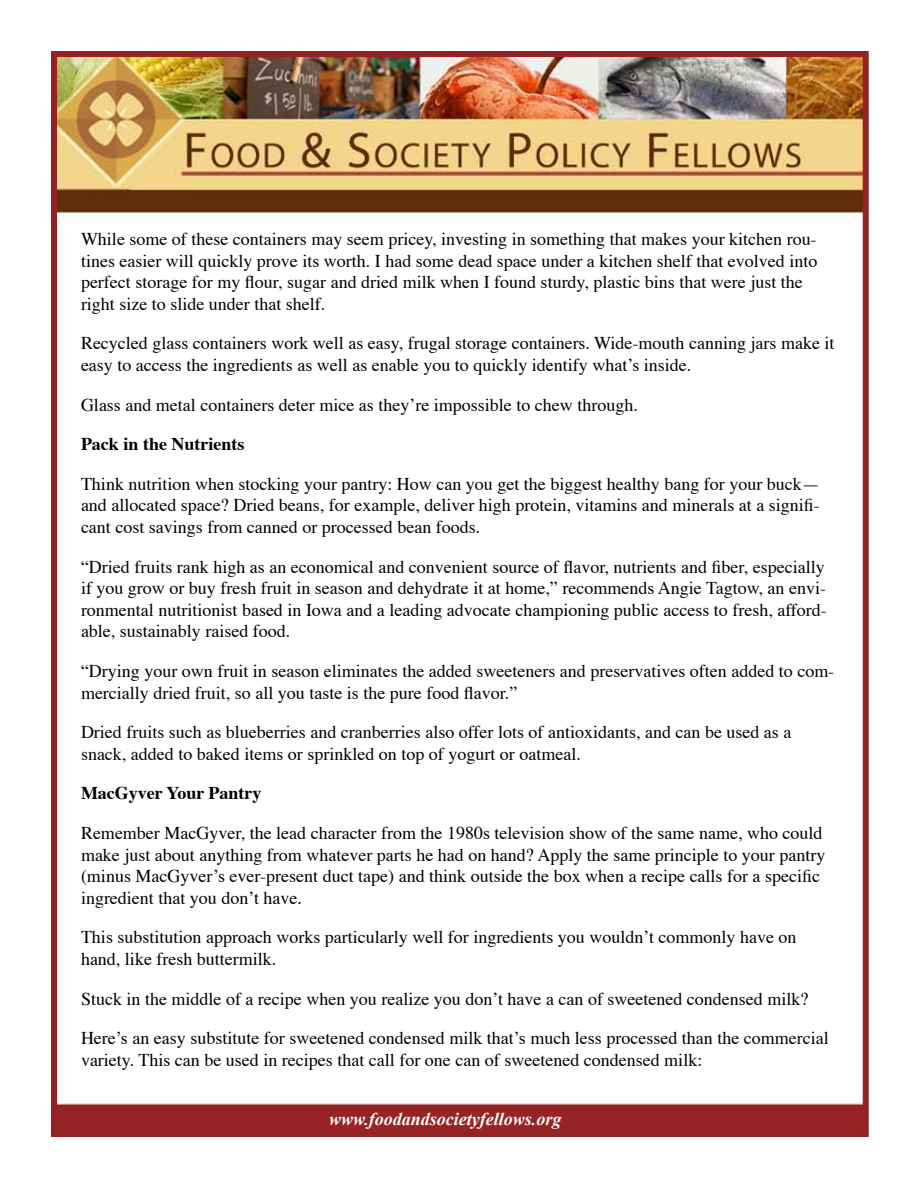
<style>
.page{position:relative;width:918px;height:1188px;background:#fff}
.page>*{position:absolute;margin:0;border:0;box-sizing:border-box;transform-origin:0 0}
.t1{font:18px/21.6px "Times";color:#000}
.t2{font:700 18px "Times";color:#000}
.t3{font:italic 700 18px "Times New Roman";color:#fff}
</style>
<div class="page">
<img style="left:58px;top:58px;width:804px;height:1072px">
<div style="left:51px;top:51px;width:818px;height:1086px;border:6px solid #952323"></div>
<p class="t1" style="left:81px;top:227px;width:738px">While some of these containers may seem pricey, investing in something that makes your kitchen rou&shy;tines easier will quickly prove its worth. I had some dead space under a kitchen shelf that evolved into perfect storage for my flour, sugar and dried milk when I found sturdy, plastic bins that were just the right size to slide under that shelf.</p>
<p class="t1" style="left:81px;top:331px;width:755px">Recycled glass containers work well as easy, frugal storage containers. Wide-mouth canning jars make it easy to access the ingredients as well as enable you to quickly identify what’s inside.</p>
<p class="t1" style="left:81px;top:392px;width:558px">Glass and metal containers deter mice as they’re impossible to chew through.</p>
<p class="t2" style="left:81px;top:427px;width:165px">Pack in the Nutrients</p>
<p class="t1" style="left:81px;top:471px;width:740px;text-align:justify">Think nutrition when stocking your pantry: How can you get the biggest healthy bang for your buck— and allocated space? Dried beans, for example, deliver high protein, vitamins and minerals at a signifi&shy;cant cost savings from canned or processed bean foods.</p>
<p class="t1" style="left:81px;top:554px;width:747px;text-align:justify">“Dried fruits rank high as an economical and convenient source of flavor, nutrients and fiber, especially if you grow or buy fresh fruit in season and dehydrate it at home,” recommends Angie Tagtow, an envi&shy;ronmental nutritionist based in Iowa and a leading advocate championing public access to fresh, afford&shy;able, sustainably raised food.</p>
<p class="t1" style="left:81px;top:659px;width:755px">“Drying your own fruit in season eliminates the added sweeteners and preservatives often added to com&shy;mercially dried fruit, so all you taste is the pure food flavor.”</p>
<p class="t1" style="left:81px;top:720px;width:712px">Dried fruits such as blueberries and cranberries also offer lots of antioxidants, and can be used as a snack, added to baked items or sprinkled on top of yogurt or oatmeal.</p>
<p class="t2" style="left:81px;top:776px;width:182px">MacGyver Your Pantry</p>
<p class="t1" style="left:81px;top:821px;width:746px">Remember MacGyver, the lead character from the 1980s television show of the same name, who could make just about anything from whatever parts he had on hand? Apply the same principle to your pantry (minus MacGyver’s ever-present duct tape) and think outside the box when a recipe calls for a specific ingredient that you don’t have.</p>
<p class="t1" style="left:81px;top:925px;width:717px">This substitution approach works particularly well for ingredients you wouldn’t commonly have on hand, like fresh buttermilk.</p>
<p class="t1" style="left:81px;top:986px;width:729px">Stuck in the middle of a recipe when you realize you don’t have a can of sweetened condensed milk?</p>
<p class="t1" style="left:81px;top:1026px;width:749px">Here’s an easy substitute for sweetened condensed milk that’s much less processed than the commercial variety. This can be used in recipes that call for one can of sweetened condensed milk:</p>
<p class="t3" style="left:329px;top:1109px;width:234px">www.foodandsocietyfellows.org</p>
</div>
